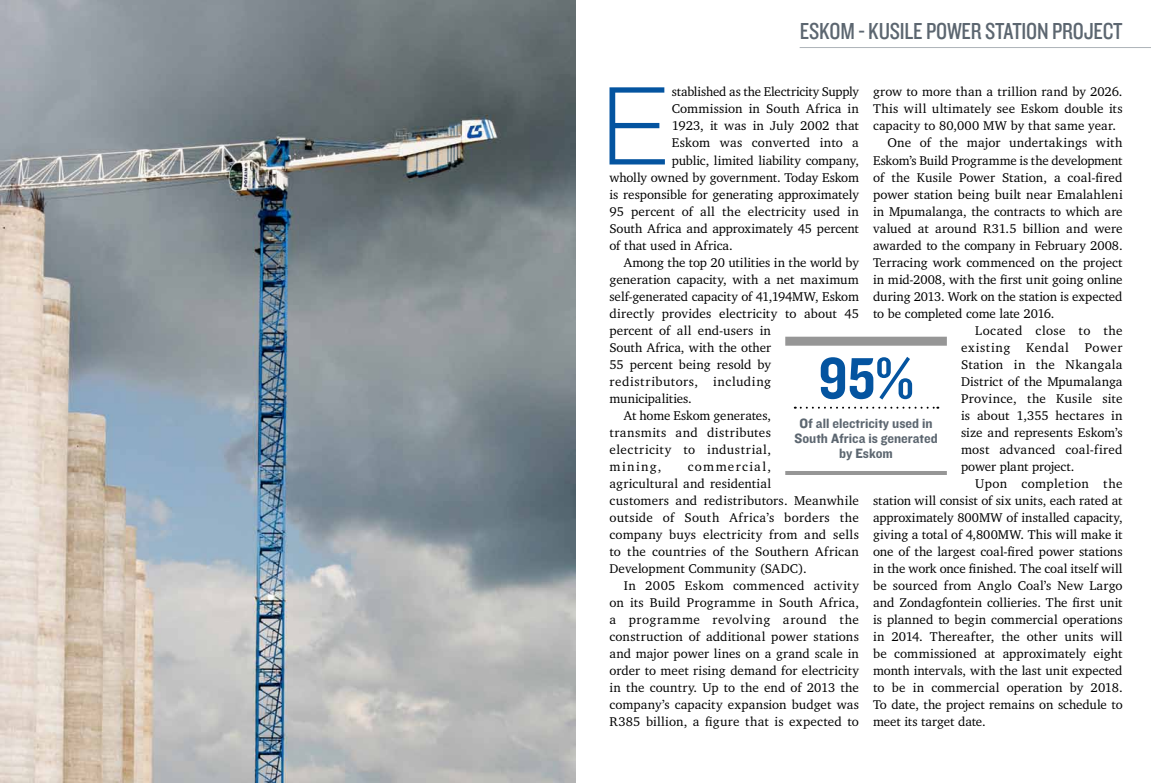
<style>
.page{position:relative;width:1151px;height:783px;background:#fff}
.page>*{position:absolute;margin:0;border:0;box-sizing:border-box;transform-origin:0 0}
.t1{font:300 110.1px "Gotham HTF";color:#0454a0}
.t2{font:60px "Knockout HTF50 Welterweight";color:#0454a0}
.t3{font:24px "Knockout HTF29 Junior Liteweight";letter-spacing:-.01em;color:#5c6670}
.t4{font:14px/15px "Knockout HTF51 Middleweight";color:#5c6670;text-align:center}
.t5{font:13px/17px "Charter IT Cby BT";letter-spacing:.005em;color:#000}
.t6{font:13px "Charter IT Cby BT";letter-spacing:-.015em;color:#000}
.t7{font:13px "Charter IT Cby BT";letter-spacing:.045em;color:#000}
.t8{font:13px "Charter IT Cby BT";letter-spacing:.035em;color:#000}
.t9{font:13px "Charter IT Cby BT";letter-spacing:.025em;color:#000}
.t10{font:13px "Charter IT Cby BT";letter-spacing:.03em;color:#000}
.t11{font:13px "Charter IT Cby BT";letter-spacing:.05em;color:#000}
</style>
<div class="page">
<img style="left:0;top:0;width:575px;height:782px">
<hr style="left:800px;top:47px;width:351px;height:1px;background:#adb3b8">
<div style="left:785px;top:336px;width:162px;height:9px;background:#969696"></div>
<svg style="left:795px;top:406px;width:143px;height:2px"></svg>
<hr style="left:785px;top:471px;width:162px;height:4px;background:#969696">
<h3 class="t3" style="left:800px;top:18px;width:324px">ESKOM - KUSILE POWER STATION PROJECT</h3>
<h1 class="t1" style="left:598px;top:66px;width:75px">E</h1>
<p class="t5" style="left:672px;top:83px;width:189px">stablished as the Electricity Supply</p>
<p class="t5" style="left:873px;top:83px;width:251px">grow to more than a trillion rand by 2026.</p>
<p class="t5" style="left:873px;top:100px;width:251px">This will ultimately see Eskom double its</p>
<p class="t5" style="left:873px;top:117px;width:244px">capacity to 80,000 MW by that same year.</p>
<p class="t5" style="left:887px;top:134px;width:237px">One of the major undertakings with</p>
<p class="t6" style="left:873px;top:152px;width:251px">Eskom’s Build Programme is the development</p>
<p class="t5" style="left:873px;top:168px;width:251px">of the Kusile Power Station, a coal-fired</p>
<p class="t5" style="left:873px;top:185px;width:251px">power station being built near Emalahleni</p>
<p class="t5" style="left:873px;top:202px;width:251px">in Mpumalanga, the contracts to which are</p>
<p class="t5" style="left:873px;top:219px;width:251px">valued at around R31.5 billion and were</p>
<p class="t5" style="left:873px;top:236px;width:251px">awarded to the company in February 2008.</p>
<p class="t5" style="left:873px;top:253px;width:251px">Terracing work commenced on the project</p>
<p class="t5" style="left:873px;top:270px;width:251px">in mid-2008, with the first unit going online</p>
<p class="t5" style="left:873px;top:287px;width:251px">during 2013. Work on the station is expected</p>
<p class="t6" style="left:873px;top:305px;width:183px">to be completed come late 2016.</p>
<p class="t8" style="left:975px;top:322px;width:149px">Located close to the</p>
<p class="t11" style="left:961px;top:339px;width:163px">existing Kendal Power</p>
<p class="t10" style="left:961px;top:356px;width:163px">Station in the Nkangala</p>
<p class="t5" style="left:961px;top:372px;width:163px">District of the Mpumalanga</p>
<p class="t5" style="left:961px;top:389px;width:163px">Province, the Kusile site</p>
<p class="t5" style="left:961px;top:406px;width:163px">is about 1,355 hectares in</p>
<p class="t5" style="left:961px;top:423px;width:163px">size and represents Eskom’s</p>
<p class="t9" style="left:961px;top:441px;width:163px">most advanced coal-fired</p>
<p class="t5" style="left:961px;top:457px;width:115px">power plant project.</p>
<p class="t9" style="left:975px;top:475px;width:149px">Upon completion the</p>
<p class="t5" style="left:873px;top:491px;width:251px">station will consist of six units, each rated at</p>
<p class="t5" style="left:873px;top:508px;width:251px">approximately 800MW of installed capacity,</p>
<p class="t5" style="left:873px;top:525px;width:251px">giving a total of 4,800MW. This will make it</p>
<p class="t5" style="left:873px;top:542px;width:251px">one of the largest coal-fired power stations</p>
<p class="t5" style="left:873px;top:559px;width:251px">in the work once finished. The coal itself will</p>
<p class="t5" style="left:873px;top:576px;width:251px">be sourced from Anglo Coal’s New Largo</p>
<p class="t5" style="left:873px;top:593px;width:251px">and Zondagfontein collieries. The first unit</p>
<p class="t5" style="left:873px;top:610px;width:251px">is planned to begin commercial operations</p>
<p class="t5" style="left:873px;top:627px;width:251px">in 2014. Thereafter, the other units will</p>
<p class="t5" style="left:873px;top:644px;width:251px">be commissioned at approximately eight</p>
<p class="t5" style="left:873px;top:661px;width:251px">month intervals, with the last unit expected</p>
<p class="t5" style="left:873px;top:678px;width:251px">to be in commercial operation by 2018.</p>
<p class="t5" style="left:873px;top:695px;width:251px">To date, the project remains on schedule to</p>
<p class="t5" style="left:873px;top:712px;width:114px">meet its target date.</p>
<p class="t5" style="left:672px;top:100px;width:189px">Commission in South Africa in</p>
<p class="t5" style="left:672px;top:117px;width:189px">1923, it was in July 2002 that</p>
<p class="t5" style="left:672px;top:134px;width:189px">Eskom was converted into a</p>
<p class="t5" style="left:672px;top:151px;width:189px">public, limited liability company,</p>
<p class="t5" style="left:609px;top:168px;width:251px">wholly owned by government. Today Eskom</p>
<p class="t5" style="left:609px;top:185px;width:251px">is responsible for generating approximately</p>
<p class="t5" style="left:609px;top:202px;width:251px">95 percent of all the electricity used in</p>
<p class="t5" style="left:609px;top:219px;width:251px">South Africa and approximately 45 percent</p>
<p class="t5" style="left:609px;top:236px;width:125px">of that used in Africa.</p>
<p class="t6" style="left:624px;top:254px;width:237px">Among the top 20 utilities in the world by</p>
<p class="t5" style="left:609px;top:270px;width:251px">generation capacity, with a net maximum</p>
<p class="t5" style="left:609px;top:287px;width:251px">self-generated capacity of 41,194MW, Eskom</p>
<p class="t5" style="left:609px;top:304px;width:251px">directly provides electricity to about 45</p>
<p class="t5" style="left:609px;top:321px;width:163px">percent of all end-users in</p>
<p class="t5" style="left:609px;top:338px;width:163px">South Africa, with the other</p>
<p class="t5" style="left:609px;top:355px;width:163px">55 percent being resold by</p>
<p class="t7" style="left:609px;top:373px;width:163px">redistributors, including</p>
<p class="t5" style="left:609px;top:389px;width:84px">municipalities.</p>
<p class="t5" style="left:624px;top:406px;width:149px">At home Eskom generates,</p>
<p class="t8" style="left:609px;top:424px;width:163px">transmits and distributes</p>
<p class="t7" style="left:609px;top:441px;width:163px">electricity to industrial,</p>
<p class="t5" style="left:609px;top:457px;width:54px">mining,</p>
<h2 class="t2" style="left:818px;top:347px;width:97px">95%</h2>
<p class="t4" style="left:794px;top:416px;width:145px">Of all electricity used in<br>South Africa is generated by Eskom</p>
<p class="t5" style="left:609px;top:457px;width:251px;text-indent:78px">commercial,<br>agricultural and residential<br>customers and redistributors. Meanwhile outside of South Africa’s borders the company buys electricity from and sells to the countries of the Southern African Development Community (SADC).</p>
<p class="t5" style="left:609px;top:576px;width:251px;text-align:justify;text-indent:14px">In 2005 Eskom commenced activity on its Build Programme in South Africa, a programme revolving around the construction of additional power stations and major power lines on a grand scale in order to meet rising demand for electricity in the country. Up to the end of 2013 the company’s capacity expansion budget was R385 billion, a figure that is expected to</p>
</div>
